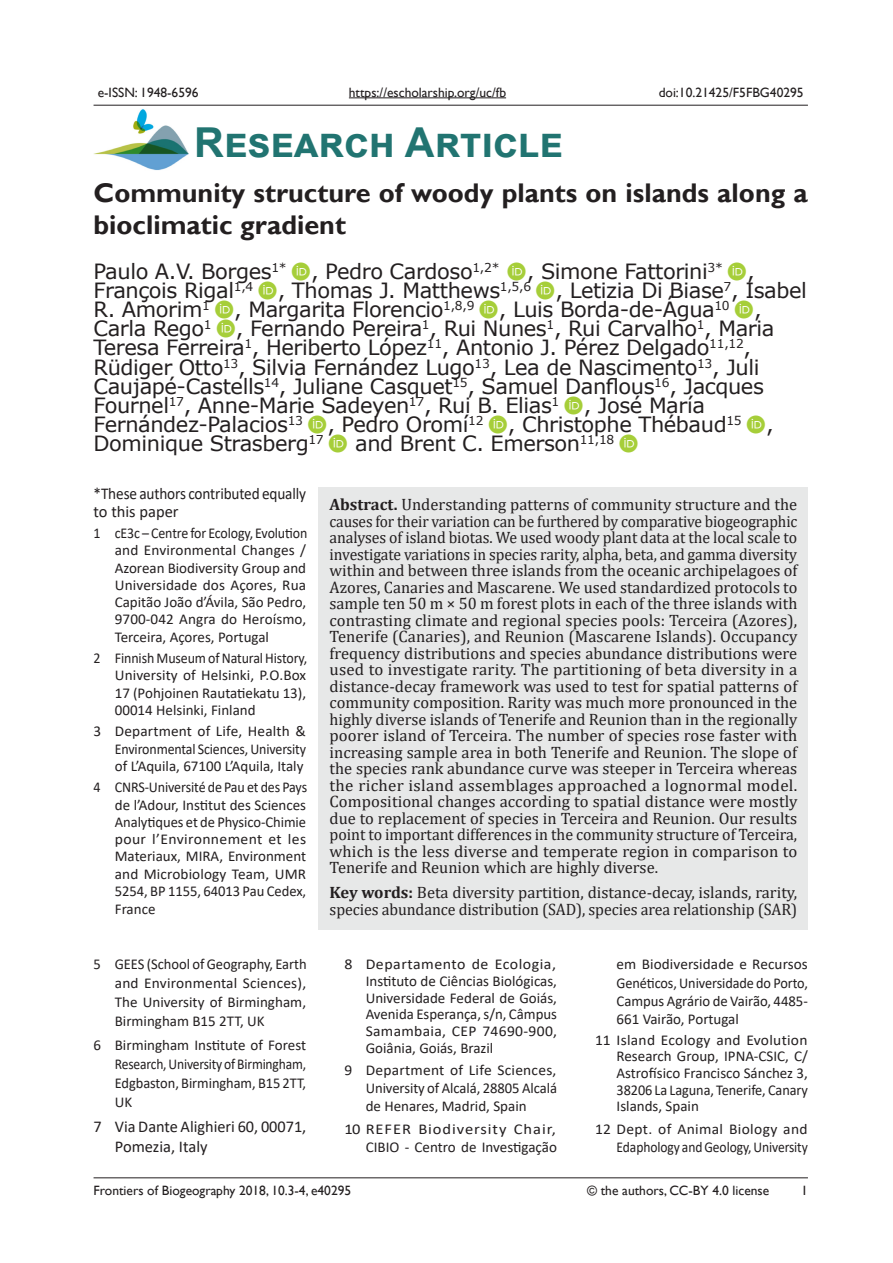
<style>
.page{position:relative;width:893px;height:1263px;background:#fff}
.page>*{position:absolute;margin:0;border:0;box-sizing:border-box;transform-origin:0 0}
.t1{font:700 41.25px "Arial";color:#217471}
.ArticleTitle{font:700 27px/32.4px "Gill Sans";color:#231f20}
.Authors{font:21px/19.2px "Verdana";letter-spacing:-.02em;color:#231f20}
.Abstract{font:16.5px/16.5px "Cambria";color:#231f20;text-align:justify}
.Keywords{font:16.5px/16.5px "Cambria";letter-spacing:-.005em;color:#231f20}
.Affiliations{font:16.5px/17.2px "Calibri";letter-spacing:-.01em;color:#231f20;scale:.93 1}
.Affiliations-2{font:16.5px/20.9px "Calibri";letter-spacing:-.01em;color:#231f20}
.Affiliations-3{font:15px/19px "Calibri";color:#231f20;text-align:justify}
.Affiliations-4{font:15px/17.2px "Calibri";color:#231f20;text-align:justify;scale:.93 1}
.Affiliations-5{font:15px/17.4px "Calibri";color:#231f20;text-align:justify;scale:.94 1}
.Affiliations-6{font:15px/16.6px "Calibri";color:#231f20;text-align:justify;scale:1.06 1}
.Affiliations-7{font:15px/18.1px "Calibri";color:#231f20;text-align:right;scale:1.1 1}
.t2{font:13.5px "Gill Sans";color:#231f20}
.s1{font-weight:700}
</style>
<div class="page">
<hr style="left:94px;top:105px;width:714px;height:1px;background:#231f20">
<hr style="left:94px;top:1177px;width:714px;height:1px;background:#231f20">
<hr style="left:349px;top:98px;width:157px;height:1px;background:#231f20">
<img style="left:94px;top:109px;width:94px;height:61px">
<div style="left:319px;top:487px;width:489px;height:442px;background:#e7e8e8"></div>
<p class="t2" style="left:98px;top:84px;width:102px">e-ISSN: 1948-6596</p>
<p class="t2" style="left:349px;top:84px;width:159px">https://escholarship.org/uc/fb</p>
<p class="t2" style="left:659px;top:84px;width:147px">doi:10.21425/F5FBG40295</p>
<h1 class="t1" style="left:194px;top:114px;width:370px">Research Article</h1>
<p class="ArticleTitle" style="left:94px;top:177px;width:716px">Community structure of woody plants on islands along a bioclimatic gradient</p>
<p class="Authors" style="left:94px;top:261px;width:407px">Paulo A.V. Borges<sup>1*</sup> , Pedro Cardoso<sup>1,2*</sup></p>
<p class="Authors" style="left:94px;top:261px;width:715px;text-indent:433px">, Simone Fattorini<sup>3*</sup> , François Rigal<sup>1,4</sup> , Thomas J. Matthews<sup>1,5,6</sup> , Letizia Di Biase<sup>7</sup>, Isabel R. Amorim<sup>1</sup> , Margarita Florencio<sup>1,8,9</sup> , Luis Borda-de-Água<sup>10</sup> , Carla Rego<sup>1</sup> , Fernando Pereira<sup>1</sup>, Rui Nunes<sup>1</sup>, Rui Carvalho<sup>1</sup>, Maria Teresa Ferreira<sup>1</sup>, Heriberto López<sup>11</sup>, Antonio J. Pérez Delgado<sup>11,12</sup>, Rüdiger Otto<sup>13</sup>, Silvia Fernández Lugo<sup>13</sup>, Lea de Nascimento<sup>13</sup>, Juli Caujapé‑Castells<sup>14</sup>, Juliane Casquet<sup>15</sup>, Samuel Danflous<sup>16</sup>, Jacques Fournel<sup>17</sup>, Anne-Marie Sadeyen<sup>17</sup>, Rui B. Elias<sup>1</sup> , José María Fernández-Palacios<sup>13</sup> , Pedro Oromí<sup>12</sup> , Christophe Thébaud<sup>15</sup> , Dominique Strasberg<sup>17</sup></p>
<p class="Authors" style="left:355px;top:434px;width:261px">and Brent C. Emerson<sup>11,18</sup></p>
<p class="Affiliations" style="left:94px;top:485px;width:230px">*These authors contributed equally to this paper</p>
<p class="Affiliations-4" style="left:115px;top:524px;width:209px;text-indent:-21px">1 cE3c – Centre for Ecology, Evolution and Environmental Changes / Azorean Biodiversity Group and Universidade dos Açores, Rua Capitão João d’Ávila, São Pedro, 9700-042 Angra do Heroísmo, Terceira, Açores, Portugal</p>
<p class="Affiliations-4" style="left:115px;top:649px;width:209px;text-indent:-21px">2 Finnish Museum of Natural History, University of Helsinki, P.O.Box 17 (Pohjoinen Rautatiekatu 13), 00014 Helsinki, Finland</p>
<p class="Affiliations-3" style="left:115px;top:722px;width:193px;line-height:17.2px;text-indent:-21px">3 Department of Life, Health &amp; Environmental Sciences, University of L’Aquila, 67100 L’Aquila, Italy</p>
<p class="Affiliations-5" style="left:115px;top:778px;width:206px;text-indent:-21px">4 CNRS-Université de Pau et des Pays de l’Adour, Institut des Sciences Analytiques et de Physico-Chimie pour l’Environnement et les Materiaux, MIRA, Environment and Microbiology Team, UMR 5254, BP 1155, 64013 Pau Cedex, France</p>
<p class="Affiliations-3" style="left:115px;top:954px;width:193px;text-indent:-21px">5 GEES (School of Geography, Earth and Environmental Sciences), The University of Birmingham, Birmingham B15 2TT, UK</p>
<p class="Affiliations-3" style="left:115px;top:1035px;width:193px;text-indent:-21px">6 Birmingham Institute of Forest Research, University of Birmingham, Edgbaston, Birmingham, B15 2TT, UK</p>
<p class="Affiliations-2" style="left:115px;top:1115px;width:193px;text-indent:-21px">7 Via Dante Alighieri 60, 00071,<br>Pomezia, Italy</p>
<p class="Abstract" style="left:330px;top:496px;width:469px"><span class="s1">Abstract.</span> Understanding patterns of community structure and the causes for their variation can be furthered by comparative biogeographic analyses of island biotas. We used woody plant data at the local scale to investigate variations in species rarity, alpha, beta, and gamma diversity within and between three islands from the oceanic archipelagoes of Azores, Canaries and Mascarene. We used standardized protocols to sample ten 50 m × 50 m forest plots in each of the three islands with contrasting climate and regional species pools: Terceira (Azores), Tenerife (Canaries), and Reunion (Mascarene Islands). Occupancy frequency distributions and species abundance distributions were used to investigate rarity. The partitioning of beta diversity in a distance-decay framework was used to test for spatial patterns of community composition. Rarity was much more pronounced in the highly diverse islands of Tenerife and Reunion than in the regionally poorer island of Terceira. The number of species rose faster with increasing sample area in both Tenerife and Reunion. The slope of the species rank abundance curve was steeper in Terceira whereas the richer island assemblages approached a lognormal model.<br>Compositional changes according to spatial distance were mostly due to replacement of species in Terceira and Reunion. Our results point to important differences in the community structure of Terceira, which is the less diverse and temperate region in comparison to Tenerife and Reunion which are highly diverse.</p>
<p class="Keywords" style="left:330px;top:884px;width:469px"><span class="s1">Key words:</span> Beta diversity partition, distance-decay, islands, rarity, species abundance distribution (SAD), species area relationship (SAR)</p>
<p class="Affiliations-6" style="left:366px;top:956px;width:182px;text-indent:-21px">8 Departamento de Ecologia, Instituto de Ciências Biológicas, Universidade Federal de Goiás, Avenida Esperança, s/n, Câmpus Samambaia, CEP 74690-900, Goiânia, Goiás, Brazil</p>
<p class="Affiliations-3" style="left:366px;top:1060px;width:193px;line-height:18.1px;text-indent:-21px">9 Department of Life Sciences, University of Alcalá, 28805 Alcalá de Henares, Madrid, Spain</p>
<p class="Affiliations-7" style="left:344px;top:1119px;width:195px">10 REFER Biodiversity Chair,<br>CIBIO - Centro de Investigação</p>
<p class="Affiliations-3" style="left:617px;top:955px;width:193px;line-height:18.1px">em Biodiversidade e Recursos Genéticos, Universidade do Porto, Campus Agrário de Vairão, 4485- 661 Vairão, Portugal</p>
<p class="Affiliations-3" style="left:617px;top:1031px;width:193px;line-height:16.6px;text-indent:-21px">11 Island Ecology and Evolution Research Group, IPNA-CSIC, C/ Astrofísico Francisco Sánchez 3, 38206 La Laguna, Tenerife, Canary Islands, Spain</p>
<p class="Affiliations-3" style="left:595px;top:1119px;width:214px;line-height:18.1px;text-align:right">12 Dept. of Animal Biology and<br>Edaphology and Geology, University</p>
<p class="t2" style="left:94px;top:1182px;width:259px">Frontiers of Biogeography 2018, 10.3-4, e40295</p>
<p class="t2" style="left:587px;top:1182px;width:184px">© the authors, CC-BY 4.0 license</p>
<p class="t2" style="left:801px;top:1182px;width:8px">1</p>
</div>
